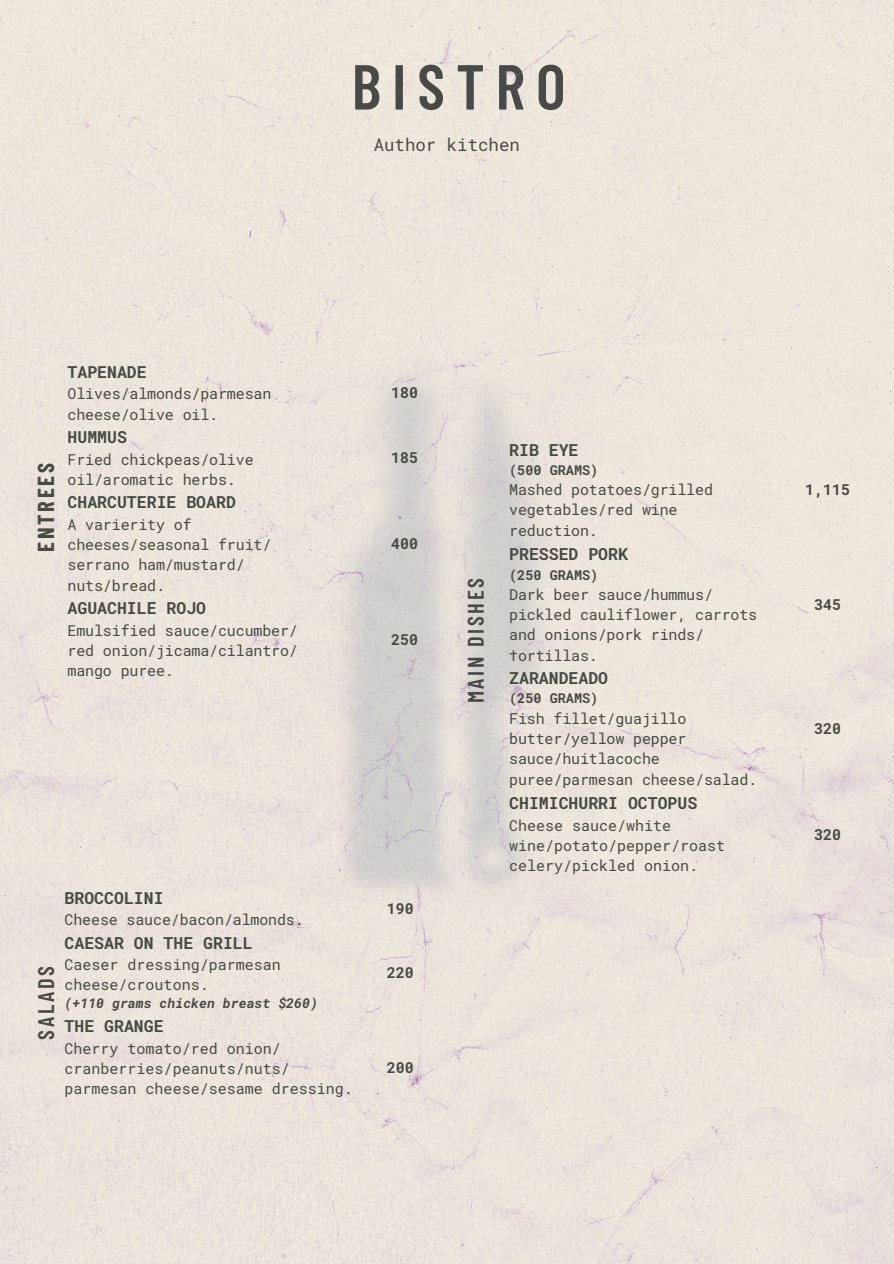
<style>
.page{position:relative;width:894px;height:1264px;background:#fff}
.page>*{position:absolute;margin:0;border:0;box-sizing:border-box;transform-origin:0 0}
.t1{font:600 63.45px "Barlow Condensed";letter-spacing:.175em;color:#474942}
.t2{font:600 22.5px "Barlow Condensed";letter-spacing:.115em;color:#474942}
.t3{font:700 22.5px "Barlow Condensed";letter-spacing:.115em;color:#474942}
.t4{font:17.4px "Roboto Mono";color:#474942}
.t5{font:700 16.5px "Roboto Mono";color:#474942}
.t6{font:15px/20.2px "Roboto Mono";letter-spacing:-.01em;color:#474942}
.t7{font:700 15px "Roboto Mono";color:#474942}
.t8{font:700 13.5px "Roboto Mono";color:#474942}
.t9{font:italic 700 13.5px "Roboto Mono";color:#474942}
</style>
<div class="page">
<img style="left:0;top:0;width:893px;height:1263px">
<p class="t1" style="left:351px;top:46px;width:215px">BISTRO</p>
<h1 class="t4" style="left:373px;top:133px;width:148px">Author kitchen</h1>
<p class="t3" style="left:32px;top:551px;width:90px;rotate:-90deg">ENTREES</p>
<p class="t5" style="left:68px;top:360px;width:81px">TAPENADE</p>
<p class="t6" style="left:68px;top:383px;width:205px">Olives/almonds/parmesan cheese/olive oil.</p>
<p class="t7" style="left:391px;top:382px;width:28px">180</p>
<p class="t5" style="left:68px;top:426px;width:61px">HUMMUS</p>
<p class="t6" style="left:68px;top:448px;width:187px">Fried chickpeas/olive oil/aromatic herbs.</p>
<p class="t7" style="left:391px;top:448px;width:28px">185</p>
<p class="t5" style="left:68px;top:491px;width:170px">CHARCUTERIE BOARD</p>
<p class="t6" style="left:68px;top:514px;width:205px">A varierity of cheeses/seasonal fruit/ serrano ham/mustard/ nuts/bread.</p>
<p class="t7" style="left:391px;top:533px;width:28px">400</p>
<p class="t5" style="left:68px;top:597px;width:140px">AGUACHILE ROJO</p>
<p class="t6" style="left:68px;top:619px;width:232px;text-align:justify">Emulsified sauce/cucumber/ red onion/jicama/cilantro/ mango puree.</p>
<p class="t7" style="left:391px;top:629px;width:28px">250</p>
<h2 class="t2" style="left:32px;top:1039px;width:75px;rotate:-90deg">SALADS</h2>
<p class="t5" style="left:65px;top:886px;width:100px">BROCCOLINI</p>
<p class="t6" style="left:65px;top:909px;width:241px">Cheese sauce/bacon/almonds.</p>
<p class="t5" style="left:65px;top:931px;width:189px">CAESAR ON THE GRILL</p>
<p class="t6" style="left:65px;top:954px;width:217px">Caeser dressing/parmesan cheese/croutons.</p>
<p class="t9" style="left:65px;top:994px;width:255px">(+110 grams chicken breast $260)</p>
<p class="t5" style="left:65px;top:1014px;width:100px">THE GRANGE</p>
<p class="t6" style="left:65px;top:1037px;width:289px">Cherry tomato/red onion/ cranberries/peanuts/nuts/ parmesan cheese/sesame dressing.</p>
<h2 class="t7" style="left:387px;top:898px;width:28px">190</h2>
<p class="t7" style="left:387px;top:962px;width:28px">220</p>
<p class="t7" style="left:387px;top:1056px;width:28px">200</p>
<h2 class="t2" style="left:461px;top:703px;width:127px;rotate:-90deg">MAIN DISHES</h2>
<p class="t5" style="left:509px;top:438px;width:71px">RIB EYE</p>
<p class="t8" style="left:509px;top:461px;width:91px">(500 GRAMS)</p>
<p class="t6" style="left:509px;top:479px;width:205px">Mashed potatoes/grilled vegetables/red wine reduction.</p>
<p class="t7" style="left:804px;top:479px;width:46px">1,115</p>
<p class="t5" style="left:509px;top:543px;width:120px">PRESSED PORK</p>
<p class="t8" style="left:509px;top:565px;width:91px">(250 GRAMS)</p>
<p class="t6" style="left:509px;top:584px;width:249px">Dark beer sauce/hummus/ pickled cauliflower, carrots and onions/pork rinds/ †ortillas.</p>
<p class="t7" style="left:813px;top:594px;width:28px">345</p>
<p class="t5" style="left:509px;top:667px;width:100px">ZARANDEADO</p>
<p class="t8" style="left:509px;top:689px;width:91px">(250 GRAMS)</p>
<p class="t6" style="left:509px;top:707px;width:249px">Fish fillet/guajillo butter/yellow pepper sauce/huitlacoche puree/parmesan cheese/salad.</p>
<p class="t7" style="left:813px;top:718px;width:28px">320</p>
<p class="t5" style="left:509px;top:792px;width:189px">CHIMICHURRI OCTOPUS</p>
<p class="t6" style="left:509px;top:814px;width:217px">Cheese sauce/white wine/potato/pepper/roast celery/pickled onion.</p>
<p class="t7" style="left:813px;top:824px;width:28px">320</p>
</div>
